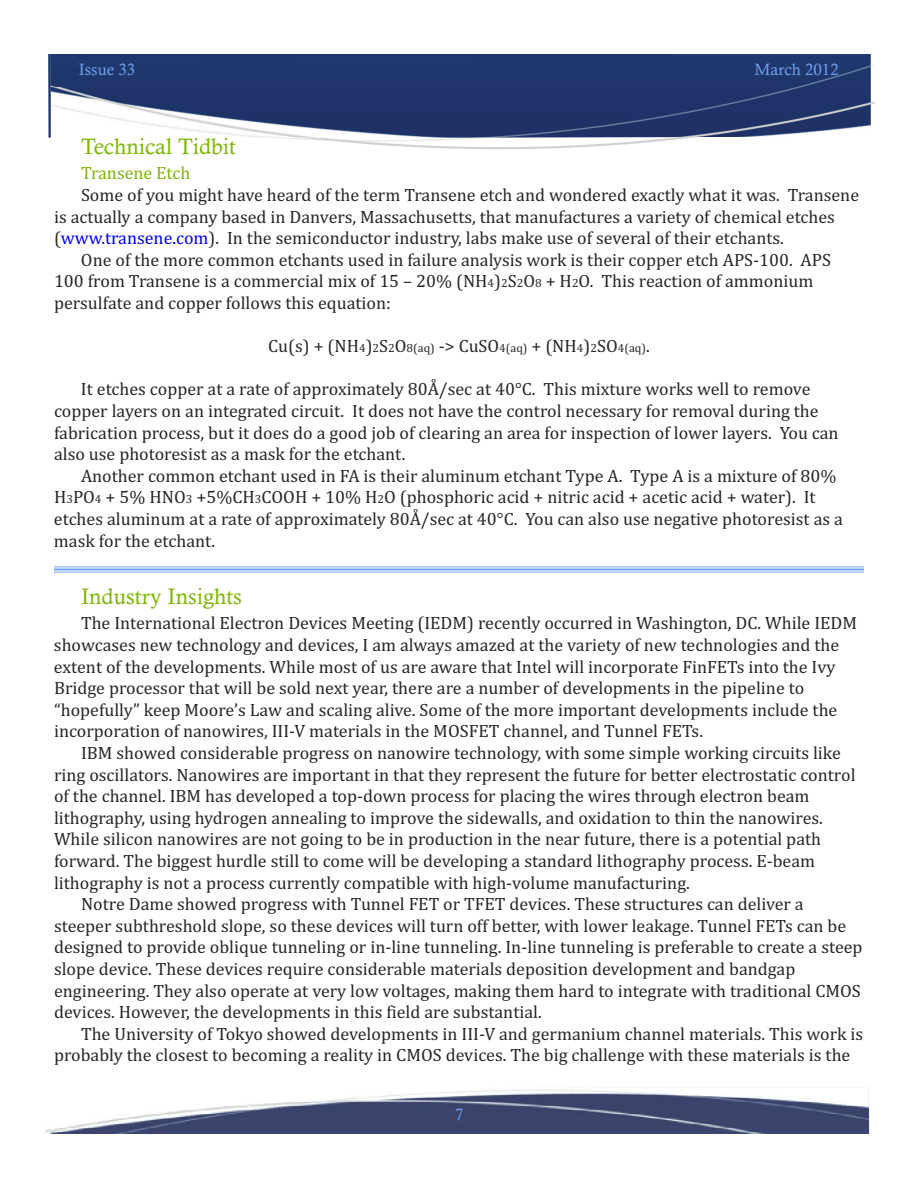
<style>
.page{position:relative;width:918px;height:1188px;background:#fff}
.page>*{position:absolute;margin:0;border:0;box-sizing:border-box;transform-origin:0 0}
.t1{font:22.5px "Calisto";color:#7eb606}
.t2{font:18px/21.6px "Cambria";color:#272627}
.t3{font:18px "Cambria";color:#7eb606}
.t4{font:16.5px "Calisto";color:#6fa0ef}
.s1{color:#00f}
.s2{font-size:12px}
</style>
<div class="page">
<img style="left:48px;top:54px;width:3px;height:84px">
<img style="left:51px;top:54px;width:820px;height:84px">
<img style="left:50px;top:1088px;width:819px;height:46px">
<hr style="left:54px;top:567px;width:810px;height:1px;background:#6fa0ef">
<hr style="left:54px;top:569px;width:810px;height:2px;background:#6fa0ef">
<hr style="left:54px;top:572px;width:810px;height:1px;background:#6fa0ef">
<p class="t4" style="left:79px;top:59px;width:58px">Issue 33</p>
<p class="t4" style="left:755px;top:59px;width:86px">March 2012</p>
<p class="t1" style="left:81px;top:133px;width:157px">Technical Tidbit</p>
<p class="t3" style="left:81px;top:163px;width:111px">Transene Etch</p>
<p class="t2" style="left:81px;top:184px;width:780px">Some of you might have heard of the term Transene etch and wondered exactly what it was. Transene</p>
<p class="t2" style="left:54px;top:206px;width:783px">is actually a company based in Danvers, Massachusetts, that manufactures a variety of chemical etches</p>
<p class="t2" style="left:54px;top:227px;width:731px">(<span class="s1">www.transene.com</span>). In the semiconductor industry, labs make use of several of their etchants.</p>
<p class="t2" style="left:81px;top:249px;width:752px">One of the more common etchants used in failure analysis work is their copper etch APS-100. APS</p>
<p class="t2" style="left:54px;top:270px;width:761px">100 from Transene is a commercial mix of 15 – 20% (NH<span class="s2">4</span>)<span class="s2">2</span>S<span class="s2">2</span>O<span class="s2">8</span> + H<span class="s2">2</span>O. This reaction of ammonium</p>
<p class="t2" style="left:54px;top:292px;width:339px">persulfate and copper follows this equation:</p>
<p class="t2" style="left:268px;top:335px;width:383px">Cu(s) + (NH<span class="s2">4</span>)<span class="s2">2</span>S<span class="s2">2</span>O<span class="s2">8(aq)</span> -&gt; CuSO<span class="s2">4(aq)</span> + (NH<span class="s2">4</span>)<span class="s2">2</span>SO<span class="s2">4(aq)</span>.</p>
<p class="t2" style="left:54px;top:378px;width:786px;text-indent:27px">It etches copper at a rate of approximately 80Å/sec at 40°C. This mixture works well to remove copper layers on an integrated circuit. It does not have the control necessary for removal during the fabrication process, but it does do a good job of clearing an area for inspection of lower layers. You can also use photoresist as a mask for the etchant.</p>
<p class="t2" style="left:54px;top:465px;width:790px;text-indent:27px">Another common etchant used in FA is their aluminum etchant Type A. Type A is a mixture of 80% H<span class="s2">3</span>PO<span class="s2">4</span> + 5% HNO<span class="s2">3</span> +5%CH<span class="s2">3</span>COOH + 10% H<span class="s2">2</span>O (phosphoric acid + nitric acid + acetic acid + water). It etches aluminum at a rate of approximately 80Å/sec at 40°C. You can also use negative photoresist as a mask for the etchant.</p>
<p class="t1" style="left:81px;top:583px;width:162px">Industry Insights</p>
<p class="t2" style="left:54px;top:612px;width:805px;text-indent:27px">The International Electron Devices Meeting (IEDM) recently occurred in Washington, DC. While IEDM showcases new technology and devices, I am always amazed at the variety of new technologies and the extent of the developments. While most of us are aware that Intel will incorporate FinFETs into the Ivy Bridge processor that will be sold next year, there are a number of developments in the pipeline to “hopefully” keep Moore’s Law and scaling alive. Some of the more important developments include the incorporation of nanowires, III-V materials in the MOSFET channel, and Tunnel FETs.</p>
<p class="t2" style="left:81px;top:742px;width:761px">IBM showed considerable progress on nanowire technology, with some simple working circuits like</p>
<p class="t2" style="left:54px;top:764px;width:803px">ring oscillators. Nanowires are important in that they represent the future for better electrostatic control</p>
<p class="t2" style="left:54px;top:785px;width:757px">of the channel. IBM has developed a top-down process for placing the wires through electron beam</p>
<p class="t2" style="left:54px;top:807px;width:770px">lithography, using hydrogen annealing to improve the sidewalls, and oxidation to thin the nanowires.</p>
<p class="t2" style="left:54px;top:828px;width:769px">While silicon nanowires are not going to be in production in the near future, there is a potential path</p>
<p class="t2" style="left:54px;top:850px;width:763px">forward. The biggest hurdle still to come will be developing a standard lithography process. E-beam</p>
<p class="t2" style="left:54px;top:872px;width:637px">lithography is not a process currently compatible with high-volume manufacturing.</p>
<p class="t2" style="left:81px;top:893px;width:724px">Notre Dame showed progress with Tunnel FET or TFET devices. These structures can deliver a</p>
<p class="t2" style="left:54px;top:915px;width:794px">steeper subthreshold slope, so these devices will turn off better, with lower leakage. Tunnel FETs can be</p>
<p class="t2" style="left:54px;top:936px;width:810px">designed to provide oblique tunneling or in-line tunneling. In-line tunneling is preferable to create a steep</p>
<p class="t2" style="left:54px;top:958px;width:743px">slope device. These devices require considerable materials deposition development and bandgap</p>
<p class="t2" style="left:54px;top:980px;width:808px">engineering. They also operate at very low voltages, making them hard to integrate with traditional CMOS</p>
<p class="t2" style="left:54px;top:1001px;width:489px">devices. However, the developments in this field are substantial.</p>
<p class="t2" style="left:81px;top:1023px;width:784px">The University of Tokyo showed developments in III-V and germanium channel materials. This work is</p>
<p class="t2" style="left:54px;top:1044px;width:798px">probably the closest to becoming a reality in CMOS devices. The big challenge with these materials is the</p>
<p class="t4" style="left:455px;top:1105px;width:10px">7</p>
</div>
